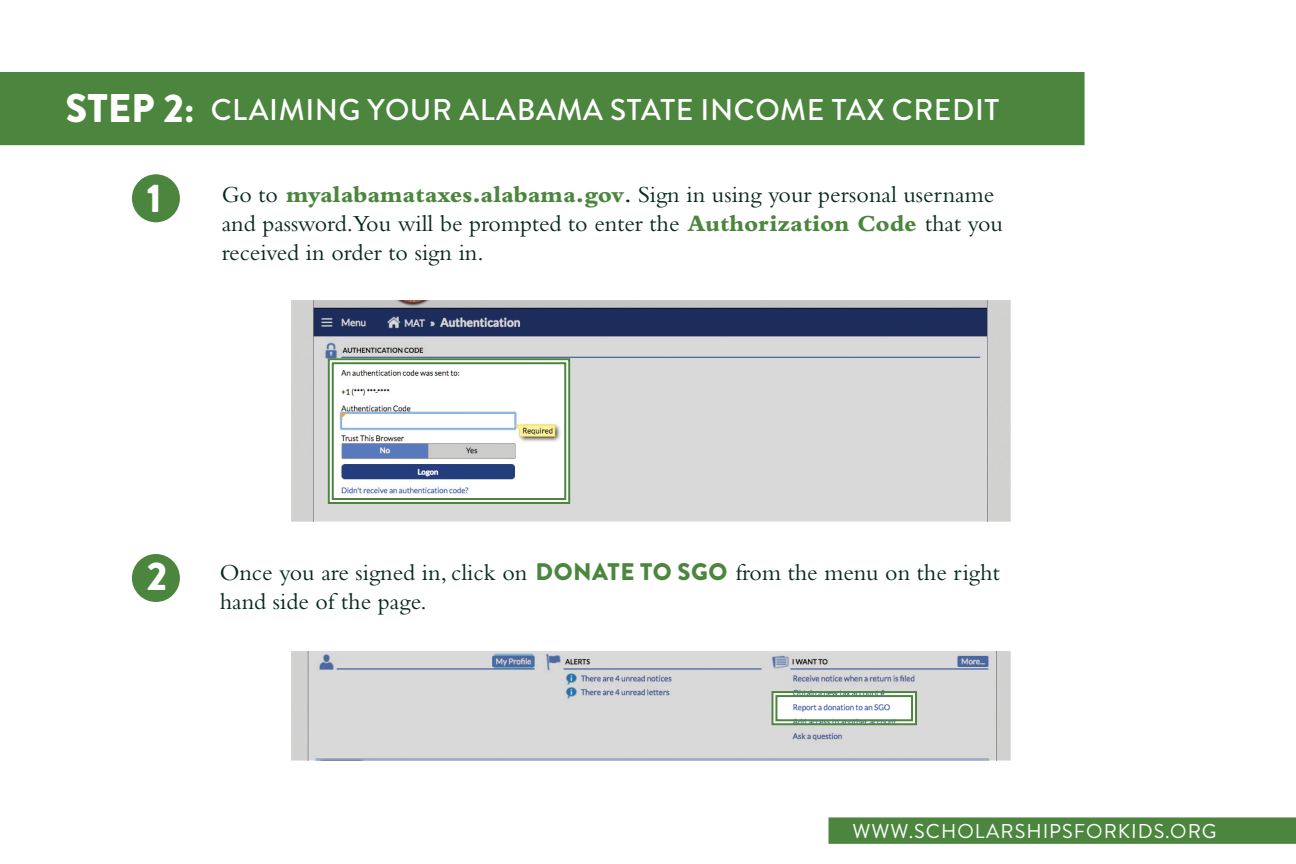
<style>
.page{position:relative;width:1296px;height:864px;background:#fff}
.page>*{position:absolute;margin:0;border:0;box-sizing:border-box;transform-origin:0 0}
.t1{font:900 40px "Brandon Grotesque";color:#fff}
.t2{font:500 30px "Brandon Grotesque";letter-spacing:.02em;color:#fff}
.t3{font:24px/28.8px "Bembo";color:#06281f}
.t4{font:20px "Brandon Grotesque";letter-spacing:.05em;color:#fff}
.s1{font-weight:900;font-size:40px}
.s2{font-weight:800;color:#4c863e}
.s3{font-weight:600}
.s4{font-family:"Brandon Grotesque";font-weight:900;color:#4c863e}
</style>
<div class="page">
<div style="left:132px;top:554px;width:48px;height:48px;background:#4c863e;border-radius:50%"></div>
<div style="left:132px;top:174px;width:48px;height:48px;background:#4c863e;border-radius:50%"></div>
<div style="left:1px;top:73px;width:1083px;height:71px;background:#4c863e"></div>
<div style="left:0;top:72px;width:1085px;height:73px;border:2px solid #4c863e"></div>
<svg style="left:829px;top:817px;width:467px;height:27px;background:#4f8842"></svg>
<svg style="left:291px;top:300px;width:720px;height:222px;background:#b9bbc2"></svg>
<svg style="left:327px;top:357px;width:244px;height:148px"></svg>
<div style="left:332px;top:362px;width:234px;height:138px;border:2px solid #4c863e"></div>
<svg style="left:291px;top:651px;width:720px;height:109px;background:#d2d3d5"></svg>
<svg style="left:770px;top:690px;width:148px;height:36px"></svg>
<div style="left:775px;top:695px;width:138px;height:26px;border:2px solid #4c863e"></div>
<p class="t2" style="left:65px;top:89px;width:935px"><span class="s1">STEP 2:</span> CLAIMING YOUR ALABAMA STATE INCOME TAX CREDIT</p>
<h1 class="t1" style="left:147px;top:169px;width:16px">1</h1>
<p class="t3" style="left:222px;top:180px;width:783px">Go to <span class="s2">myalabamataxes.alabama.gov</span><span class="s3">.</span> Sign in using your personal username and password.You will be prompted to enter the <span class="s2">Authorization Code</span> that you received in order to sign in.</p>
<h1 class="t1" style="left:147px;top:548px;width:22px">2</h1>
<p class="t3" style="left:220px;top:558px;width:782px">Once you are signed in, click on <span class="s4">DONATE TO SGO</span> from the menu on the right hand side of the page.</p>
<p class="t4" style="left:852px;top:817px;width:366px">WWW.SCHOLARSHIPSFORKIDS.ORG</p>
</div>
